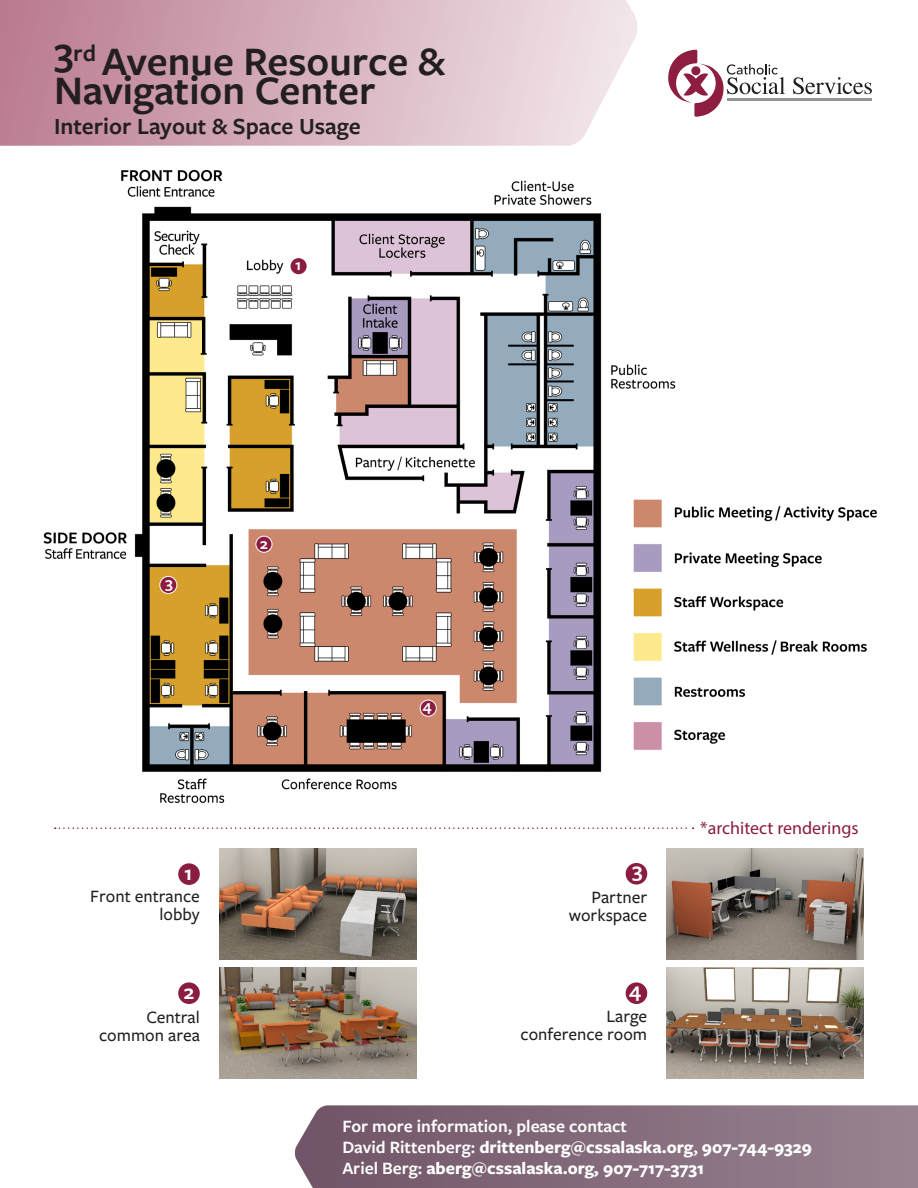
<style>
.page{position:relative;width:918px;height:1188px;background:#fff}
.page>*{position:absolute;margin:0;border:0;box-sizing:border-box;transform-origin:0 0}
.t1{font:600 42px "Freight Sans Pro";color:#231f20}
.t2{font:600 24px "Freight Sans Pro";color:#231f20}
.t3{font:600 21.6px "Freight Sans Pro";color:#fff;scale:1.05 1}
.t4{font:700 18px "Freight Sans Pro";color:#fff}
.t5{font:500 18px/18px "Freight Sans Pro";color:#231f20;text-align:right}
.t6{font:600 18px "Freight Sans Pro";color:#fff}
.t7{font:18px "Myriad Pro";color:#8a1c40}
.t8{font:600 16.2px "Freight Sans Pro";color:#fff;scale:1.05 1}
.s1{font-weight:600}
</style>
<div class="page">
<img style="left:43px;top:169px;width:834px;height:635px">
<svg style="left:0;top:0;width:638px;height:146px;background:#d7b2be"></svg>
<img style="left:667px;top:848px;width:197px;height:111px">
<img style="left:667px;top:967px;width:197px;height:111px">
<img style="left:220px;top:848px;width:197px;height:111px">
<img style="left:220px;top:967px;width:197px;height:111px">
<div style="left:291px;top:258px;width:16px;height:16px;background:#8a1c40;border-radius:50%"></div>
<div style="left:256px;top:536px;width:16px;height:16px;background:#8a1c40;border-radius:50%"></div>
<div style="left:255px;top:536px;width:18px;height:17px;border:1px solid #fff;border-radius:50%"></div>
<div style="left:160px;top:576px;width:17px;height:18px;background:#8a1c40;border-radius:50%"></div>
<div style="left:159px;top:576px;width:18px;height:18px;border:1px solid #fff;border-radius:50%"></div>
<div style="left:420px;top:700px;width:16px;height:16px;background:#8a1c40;border-radius:50%"></div>
<div style="left:420px;top:700px;width:17px;height:17px;border:1px solid #fff;border-radius:50%"></div>
<div style="left:178px;top:863px;width:22px;height:22px;background:#8a1c40;border-radius:50%"></div>
<div style="left:178px;top:982px;width:22px;height:22px;background:#8a1c40;border-radius:50%"></div>
<div style="left:626px;top:863px;width:21px;height:22px;background:#8a1c40;border-radius:50%"></div>
<div style="left:626px;top:982px;width:21px;height:22px;background:#8a1c40;border-radius:50%"></div>
<svg style="left:55px;top:827px;width:639px;height:2px"></svg>
<svg style="left:668px;top:50px;width:117px;height:67px"></svg>
<svg style="left:793px;top:77px;width:79px;height:17px"></svg>
<hr style="left:727px;top:99px;width:145px;height:2px;background:#939598">
<svg style="left:294px;top:1105px;width:624px;height:83px;background:#88707f"></svg>
<p class="t1" style="left:54px;top:32px;width:393px">3<sup>rd</sup> Avenue Resource &amp;</p>
<p class="t1" style="left:54px;top:62px;width:323px">Navigation Center</p>
<p class="t2" style="left:54px;top:110px;width:308px">Interior Layout &amp; Space Usage</p>
<p class="t8" style="left:295px;top:254px;width:7px">1</p>
<p class="t8" style="left:260px;top:532px;width:9px">2</p>
<p class="t8" style="left:165px;top:571px;width:9px">3</p>
<p class="t8" style="left:422px;top:694px;width:10px">4</p>
<p class="t7" style="left:700px;top:816px;width:160px">*architect renderings</p>
<p class="t3" style="left:184px;top:858px;width:9px">1</p>
<p class="t3" style="left:632px;top:855px;width:11px">3</p>
<p class="t5" style="left:90px;top:887px;width:111px">Front entrance lobby</p>
<p class="t5" style="left:592px;top:887px;width:57px">Partner</p>
<p class="t5" style="left:569px;top:905px;width:80px">workspace</p>
<p class="t3" style="left:184px;top:977px;width:12px">2</p>
<p class="t3" style="left:629px;top:975px;width:13px">4</p>
<p class="t5" style="left:146px;top:1007px;width:55px">Central</p>
<p class="t5" style="left:99px;top:1025px;width:102px">common area</p>
<p class="t5" style="left:606px;top:1006px;width:42px">Large</p>
<p class="t5" style="left:521px;top:1024px;width:128px">conference room</p>
<p class="t6" style="left:342px;top:1114px;width:286px">For more information, please contact</p>
<p class="t4" style="left:342px;top:1135px;width:471px"><span class="s1">David Rittenberg:</span> drittenberg@cssalaska.org<span class="s1">,</span> 907-744-9329</p>
<p class="t4" style="left:342px;top:1156px;width:363px"><span class="s1">Ariel Berg:</span> aberg@cssalaska.org, 907-717-3731</p>
</div>
